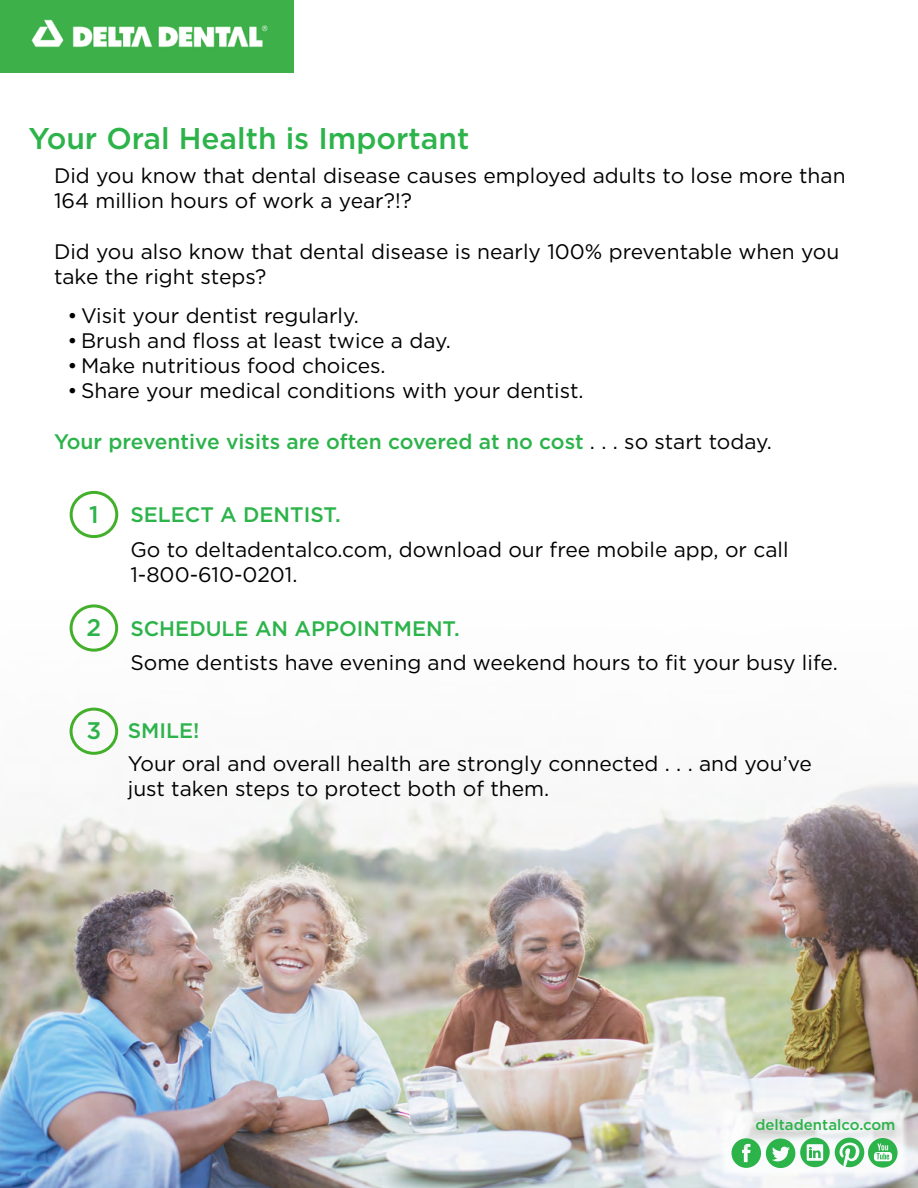
<style>
.page{position:relative;width:918px;height:1188px;background:#fff}
.page>*{position:absolute;margin:0;border:0;box-sizing:border-box;transform-origin:0 0}
.t1{font:500 30px "Gotham";color:#2cb34a}
.t2{font:500 24px "Gotham";color:#2cb34a}
.Paragraph_Style_1{font:21px/25.2px "Gotham";color:#000}
.Paragraph_Style_1-2{font:500 21px "Gotham";color:#2cb34a}
.t3{font:500 15px "Gotham";color:#2cb34a}
.s1{font-weight:400;color:#000}
</style>
<div class="page">
<img style="left:0;top:605px;width:918px;height:583px">
<img style="left:0;top:0;width:294px;height:73px">
<div style="left:70px;top:491px;width:48px;height:47px;border:3px solid #42b02a;border-radius:50%"></div>
<div style="left:70px;top:604px;width:48px;height:48px;border:3px solid #42b02a;border-radius:50%"></div>
<div style="left:70px;top:708px;width:48px;height:47px;border:3px solid #42b02a;border-radius:50%"></div>
<svg style="left:719px;top:1106px;width:190px;height:72px"></svg>
<svg style="left:732px;top:1138px;width:166px;height:30px"></svg>
<p class="t1" style="left:28px;top:119px;width:442px">Your Oral Health is Important</p>
<p class="Paragraph_Style_1" style="left:54px;top:163px;width:793px">Did you know that dental disease causes employed adults to lose more than<br>164 million hours of work a year?!?</p>
<p class="Paragraph_Style_1" style="left:54px;top:238px;width:787px">Did you also know that dental disease is nearly 100% preventable when you take the right steps?</p>
<p class="Paragraph_Style_1" style="left:68px;top:302px;width:293px">• Visit your dentist regularly.</p>
<p class="Paragraph_Style_1" style="left:68px;top:327px;width:385px">• Brush and floss at least twice a day.</p>
<p class="Paragraph_Style_1" style="left:68px;top:353px;width:320px">• Make nutritious food choices.</p>
<p class="Paragraph_Style_1" style="left:68px;top:378px;width:518px">• Share your medical conditions with your dentist.</p>
<p class="Paragraph_Style_1-2" style="left:54px;top:427px;width:719px">Your preventive visits are often covered at no cost <span class="s1">. . . so start today.</span></p>
<p class="t2" style="left:89px;top:499px;width:11px">1</p>
<p class="Paragraph_Style_1-2" style="left:130px;top:501px;width:212px">SELECT A DENTIST.</p>
<p class="Paragraph_Style_1" style="left:130px;top:536px;width:660px">Go to deltadentalco.com, download our free mobile app, or call</p>
<p class="Paragraph_Style_1" style="left:130px;top:562px;width:169px">1-800-610-0201.</p>
<p class="t2" style="left:87px;top:612px;width:16px">2</p>
<p class="Paragraph_Style_1-2" style="left:130px;top:615px;width:331px">SCHEDULE AN APPOINTMENT.</p>
<p class="Paragraph_Style_1" style="left:130px;top:649px;width:709px">Some dentists have evening and weekend hours to fit your busy life.</p>
<p class="t2" style="left:86px;top:715px;width:16px">3</p>
<p class="Paragraph_Style_1-2" style="left:128px;top:717px;width:73px">SMILE!</p>
<p class="Paragraph_Style_1" style="left:128px;top:751px;width:686px">Your oral and overall health are strongly connected . . . and you’ve just taken steps to protect both of them.</p>
<p class="t3" style="left:755px;top:1115px;width:142px">deltadentalco.com</p>
</div>
